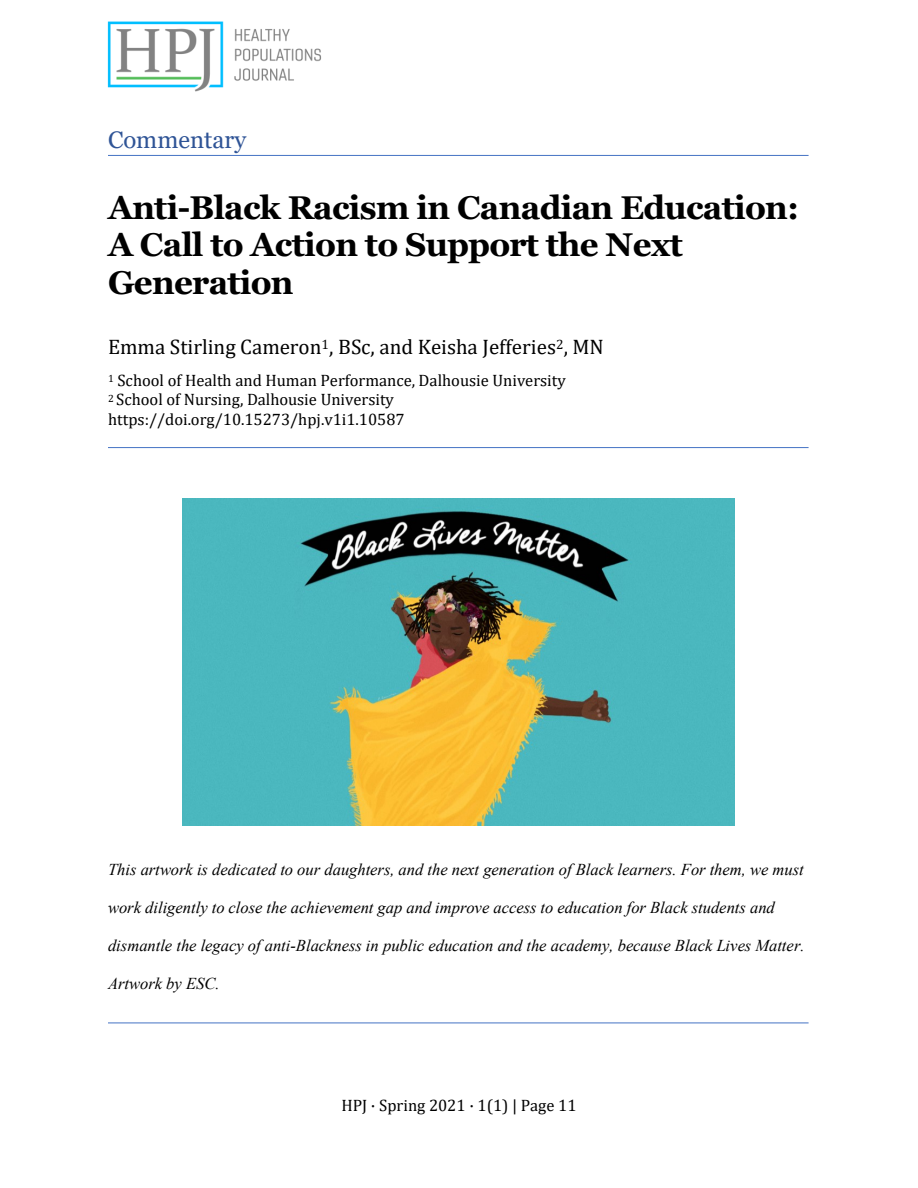
<style>
.page{position:relative;width:918px;height:1188px;background:#fff}
.page>*{position:absolute;margin:0;border:0;box-sizing:border-box;transform-origin:0 0}
.t1{font:700 33px/37.5px "Georgia";letter-spacing:-.02em;color:#000}
.t2{font:24px "Georgia";color:#2f5496}
.t3{font:21px "Cambria";color:#000}
.t4{font:italic 16.5px "Times New Roman";color:#000}
.t5{font:16.5px/19.4px "Cambria";color:#000}
</style>
<div class="page">
<img style="left:107px;top:21px;width:214px;height:71px">
<img style="left:182px;top:498px;width:553px;height:328px">
<hr style="left:108px;top:1023px;width:701px;height:1px;background:#4472c4">
<hr style="left:108px;top:447px;width:701px;height:1px;background:#4472c4">
<hr style="left:108px;top:155px;width:701px;height:1px;background:#4472c4">
<h2 class="t2" style="left:108px;top:126px;width:140px">Commentary</h2>
<h1 class="t1" style="left:108px;top:188px;width:693px">Anti-Black Racism in Canadian Education:<br>A Call to Action to Support the Next<br>Generation</h1>
<p class="t3" style="left:108px;top:334px;width:497px">Emma Stirling Cameron<sup>1</sup>, BSc, and Keisha Jefferies<sup>2</sup>, MN</p>
<p class="t5" style="left:108px;top:370px;width:459px"><sup>1</sup> School of Health and Human Performance, Dalhousie University<br><sup>2</sup> School of Nursing, Dalhousie University https://doi.org/10.15273/hpj.v1i1.10587</p>
<p class="t4" style="left:108px;top:860px;width:697px">This artwork is dedicated to our daughters, and the next generation of Black learners. For them, we must</p>
<p class="t4" style="left:108px;top:898px;width:668px">work diligently to close the achievement gap and improve access to education for Black students and</p>
<p class="t4" style="left:108px;top:936px;width:698px">dismantle the legacy of anti-Blackness in public education and the academy, because Black Lives Matter.</p>
<p class="t4" style="left:108px;top:974px;width:113px">Artwork by ESC.</p>
<p class="t5" style="left:342px;top:1096px;width:237px">HPJ · Spring 2021 · 1(1) | Page 11</p>
</div>
